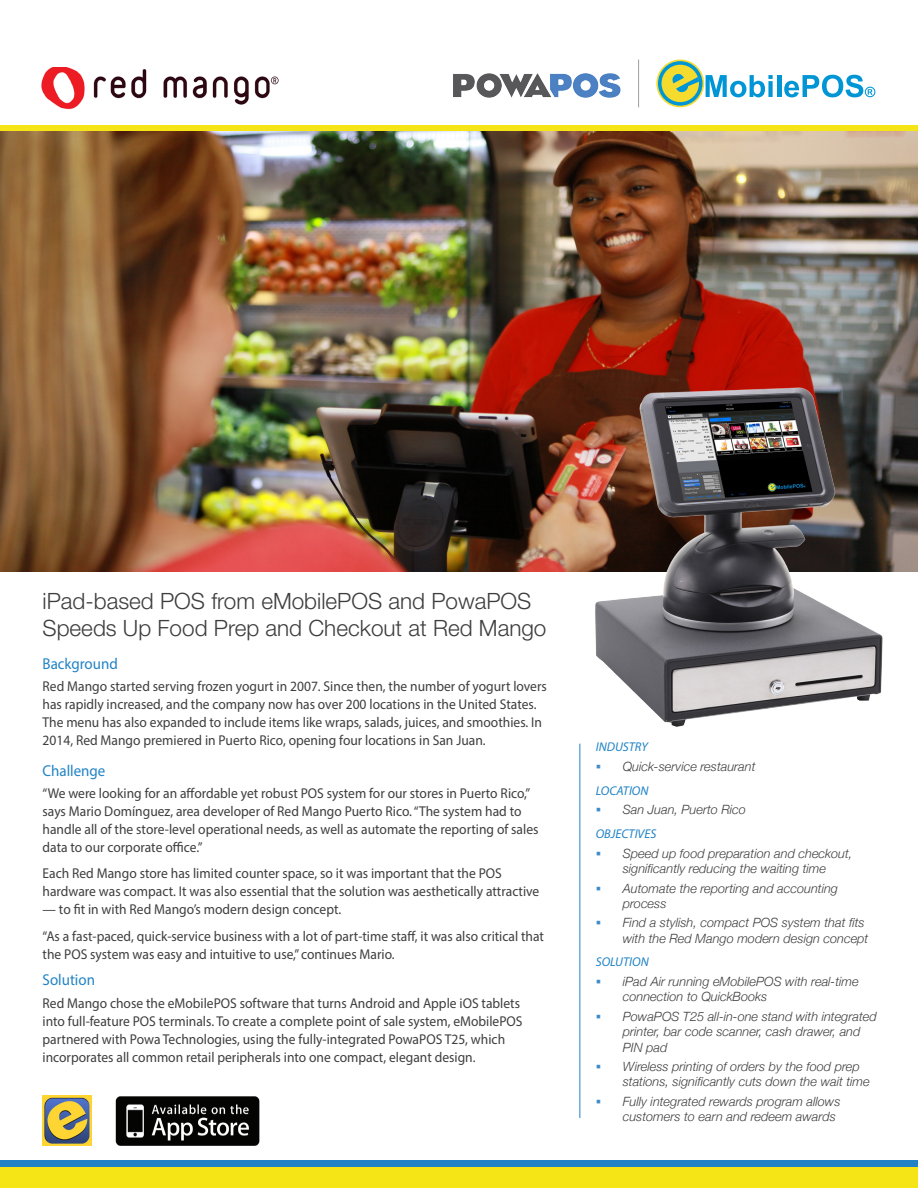
<style>
.page{position:relative;width:918px;height:1188px;background:#fff}
.page>*{position:absolute;margin:0;border:0;box-sizing:border-box;transform-origin:0 0}
.OrangeHeader13{font:300 22.5px/27px "Helvetica Neue LT Std";color:#3e3e3f}
.OrangeHeader13-2{font:15.75px "Myriad Pro";color:#2183c5;scale:.95 1}
.OrangeHeader13-3{font:14.25px/18px "Myriad Pro";color:#3e3e3f;scale:.95 1}
.t1{font:italic 300 12.75px/15.3px "Helvetica Neue";color:#3e3e3f}
.Paragraph_Style_2{font:italic 12.75px "Myriad Pro";color:#2183c5}
</style>
<div class="page">
<img style="left:115px;top:1096px;width:145px;height:50px">
<div style="left:0;top:1165px;width:918px;height:23px;background:#f5e516"></div>
<div style="left:0;top:1160px;width:918px;height:6px;background:#2183c5"></div>
<img style="left:42px;top:1095px;width:50px;height:50px">
<hr style="left:580px;top:744px;width:1px;height:374px;background:#2183c5">
<div style="left:0;top:125px;width:918px;height:6px;background:#f5e516"></div>
<img style="left:0;top:132px;width:918px;height:440px">
<img style="left:566px;top:291px;width:339px;height:508px">
<hr style="left:777px;top:75px;width:4px;height:22px;background:#0096d6">
<svg style="left:784px;top:75px;width:91px;height:22px"></svg>
<svg style="left:656px;top:60px;width:117px;height:47px"></svg>
<img style="left:41px;top:67px;width:238px;height:43px">
<img style="left:453px;top:73px;width:168px;height:25px">
<hr style="left:638px;top:60px;width:1px;height:47px;background:#9d9fa2">
<p class="OrangeHeader13" style="left:43px;top:587px;width:505px">iPad-based POS from eMobilePOS and PowaPOS<br>Speeds Up Food Prep and Checkout at Red Mango</p>
<p class="OrangeHeader13-2" style="left:43px;top:654px;width:81px">Background</p>
<p class="OrangeHeader13-3" style="left:43px;top:677px;width:532px">Red Mango started serving frozen yogurt in 2007. Since then, the number of yogurt lovers has rapidly increased, and the company now has over 200 locations in the United States.<br>The menu has also expanded to include items like wraps, salads, juices, and smoothies. In 2014, Red Mango premiered in Puerto Rico, opening four locations in San Juan.</p>
<p class="OrangeHeader13-2" style="left:43px;top:761px;width:68px">Challenge</p>
<p class="OrangeHeader13-3" style="left:43px;top:784px;width:524px">“We were looking for an affordable yet robust POS system for our stores in Puerto Rico,” says Mario Domínguez, area developer of Red Mango Puerto Rico. “The system had to handle all of the store-level operational needs, as well as automate the reporting of sales data to our corporate office.”</p>
<p class="OrangeHeader13-3" style="left:43px;top:864px;width:525px">Each Red Mango store has limited counter space, so it was important that the POS hardware was compact. It was also essential that the solution was aesthetically attractive</p>
<p class="OrangeHeader13-3" style="left:43px;top:900px;width:316px">— to fit in with Red Mango’s modern design concept.</p>
<p class="OrangeHeader13-3" style="left:43px;top:927px;width:529px">“As a fast-paced, quick-service business with a lot of part-time staff, it was also critical that the POS system was easy and intuitive to use,” continues Mario.</p>
<p class="OrangeHeader13-2" style="left:43px;top:970px;width:57px">Solution</p>
<p class="OrangeHeader13-3" style="left:43px;top:994px;width:507px">Red Mango chose the eMobilePOS software that turns Android and Apple iOS tablets into full-feature POS terminals. To create a complete point of sale system, eMobilePOS partnered with Powa Technologies, using the fully-integrated PowaPOS T25, which incorporates all common retail peripherals into one compact, elegant design.</p>
<p class="Paragraph_Style_2" style="left:596px;top:739px;width:54px">INDUSTRY</p>
<p class="t1" style="left:623px;top:758px;width:134px">Quick-service restaurant</p>
<p class="Paragraph_Style_2" style="left:596px;top:783px;width:54px">LOCATION</p>
<p class="t1" style="left:623px;top:802px;width:125px">San Juan, Puerto Rico</p>
<p class="Paragraph_Style_2" style="left:596px;top:826px;width:62px">OBJECTIVES</p>
<p class="t1" style="left:623px;top:845px;width:231px">Speed up food preparation and checkout, significantly reducing the waiting time</p>
<p class="t1" style="left:623px;top:880px;width:217px">Automate the reporting and accounting process</p>
<p class="t1" style="left:623px;top:915px;width:247px">Find a stylish, compact POS system that fits with the Red Mango modern design concept</p>
<p class="Paragraph_Style_2" style="left:596px;top:954px;width:54px">SOLUTION</p>
<p class="t1" style="left:623px;top:973px;width:237px">iPad Air running eMobilePOS with real-time connection to QuickBooks</p>
<p class="t1" style="left:623px;top:1008px;width:255px">PowaPOS T25 all-in-one stand with integrated printer, bar code scanner, cash drawer, and<br>PIN pad</p>
<p class="t1" style="left:623px;top:1058px;width:248px">Wireless printing of orders by the food prep stations, significantly cuts down the wait time</p>
<p class="t1" style="left:623px;top:1093px;width:219px">Fully integrated rewards program allows customers to earn and redeem awards</p>
</div>
